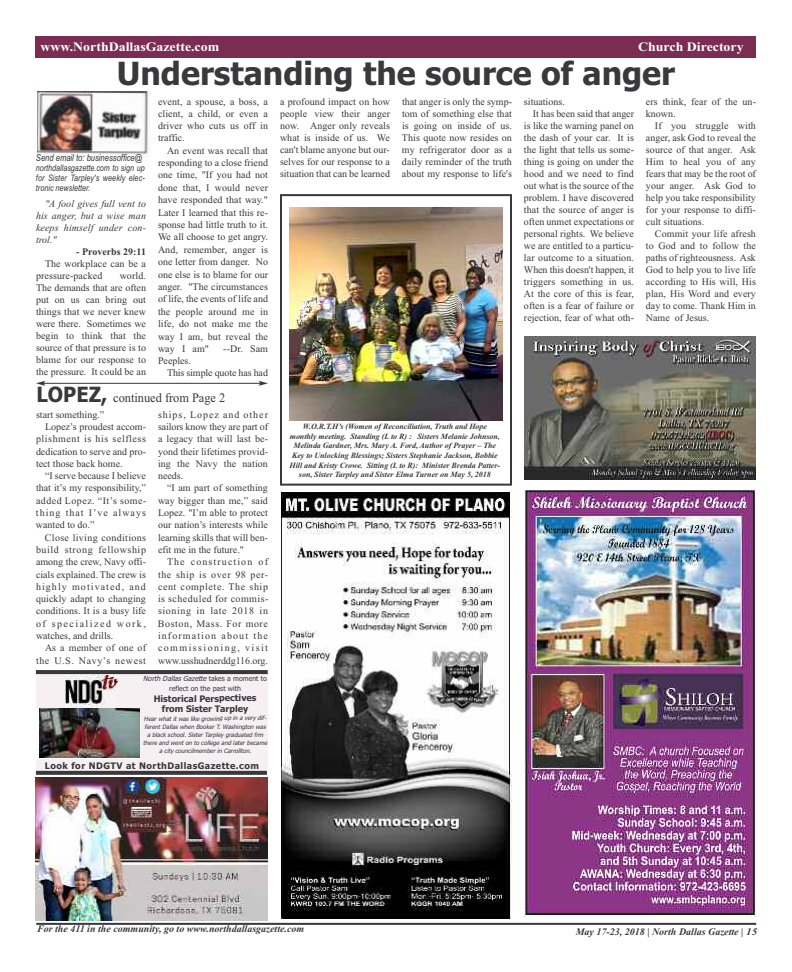
<style>
.page{position:relative;width:792px;height:972px;background:#fff}
.page>*{position:absolute;margin:0;border:0;box-sizing:border-box;transform-origin:0 0}
.t1{font:700 32px "Tahoma";color:#39383a}
.t2{font:700 13px "Times New Roman";color:#fff;scale:1.07 1}
.t3{font:13px "Times New Roman";color:#39383a;scale:.95 1}
.t4{font:10px/12px "Times New Roman";color:#39383a;text-align:justify}
.t5{font:italic 700 10px "Times New Roman";color:#39383a}
.t6{font:italic 10px/12px "Times New Roman";letter-spacing:.01em;color:#39383a;text-align:justify}
.t7{font:10px "Times New Roman";letter-spacing:.06em;color:#39383a}
.t8{font:10px "Times New Roman";letter-spacing:.055em;color:#39383a}
.t9{font:10px "Times New Roman";letter-spacing:.05em;color:#39383a}
.t10{font:10px "Times New Roman";letter-spacing:.03em;color:#39383a}
.t11{font:10px "Times New Roman";letter-spacing:.1em;color:#39383a}
.t12{font:10px "Times New Roman";letter-spacing:.105em;color:#39383a}
.t13{font:10px "Times New Roman";letter-spacing:.15em;color:#39383a}
.t14{font:700 10px "Times New Roman";color:#39383a}
.t15{font:italic 9.5px "Arial";color:#39383a;scale:.8 1}
.t16{font:italic 9px/10px "Arial";letter-spacing:.005em;color:#39383a;text-align:justify;scale:.8 1}
.t17{font:700 9px/10.8px "Tahoma";color:#39383a;text-align:center}
.t18{font:700 9px "Tahoma";letter-spacing:.05em;color:#39383a}
.t19{font:italic 700 8px/9.6px "Times New Roman";letter-spacing:-.005em;color:#39383a;text-align:center}
.t20{font:7px/9.3px "Tahoma";color:#39383a;text-align:center}
.t21{font:italic 6px/8.2px "Tahoma";color:#39383a;text-align:center}
.s1{font-family:"Tahoma";font-weight:700;font-size:21px}
.s2{font-style:italic}
</style>
<div class="page">
<div style="left:280px;top:194px;width:232px;height:292px;border:2px solid #39383a"></div>
<hr style="left:36px;top:923px;width:720px;height:2px;background:#39383a">
<div style="left:35px;top:36px;width:721px;height:22px;background:#7b2c53"></div>
<img style="left:524px;top:337px;width:232px;height:142px">
<img style="left:37px;top:91px;width:114px;height:67px">
<img style="left:280px;top:492px;width:232px;height:426px">
<img style="left:524px;top:489px;width:232px;height:428px">
<div style="left:36px;top:673px;width:232px;height:100px;background:#f6f0f3"></div>
<div style="left:36px;top:708px;width:104px;height:51px;background:linear-gradient(to bottom,#fff,#fff)"></div>
<img style="left:40px;top:708px;width:100px;height:50px">
<svg style="left:36px;top:670px;width:232px;height:4px"></svg>
<svg style="left:36px;top:771px;width:231px;height:4px"></svg>
<img style="left:65px;top:675px;width:53px;height:32px">
<img style="left:290px;top:207px;width:213px;height:214px">
<img style="left:36px;top:777px;width:232px;height:144px">
<hr style="left:44px;top:383px;width:217px;height:1px;background:#39383a">
<svg style="left:36px;top:381px;width:9px;height:5px"></svg>
<svg style="left:259px;top:381px;width:9px;height:5px"></svg>
<h2 class="t2" style="left:41px;top:39px;width:169px">www.NorthDallasGazette.com</h2>
<h2 class="t2" style="left:638px;top:39px;width:100px">Church Directory</h2>
<h1 class="t1" style="left:117px;top:56px;width:560px">Understanding the source of anger</h1>
<p class="t15" style="left:36px;top:152px;width:135px">Send email to: businessoffice@</p>
<p class="t16" style="left:36px;top:163px;width:137px">northdallasgazette.com to sign up for Sister Tarpley's weekly elec&shy;tronic newsletter.</p>
<p class="t6" style="left:36px;top:198px;width:112px;text-indent:9px">"A fool gives full vent to his anger, but a wise man keeps himself under con&shy;trol."</p>
<p class="t14" style="left:76px;top:246px;width:71px">- Proverbs 29:11</p>
<p class="t4" style="left:36px;top:258px;width:112px;text-indent:9px">The workplace can be a pressure-packed</p>
<p class="t4" style="left:36px;top:270px;width:112px;text-indent:84px">world.<br>The demands that are often put on us can bring out things that we never knew were there. Sometimes we begin to think that the source of that pressure is to blame for our response to the pressure. It could be an</p>
<p class="t4" style="left:158px;top:96px;width:112px">event, a spouse, a boss, a client, a child, or even a driver who cuts us off in traffic.</p>
<p class="t4" style="left:158px;top:144px;width:112px;line-height:12.4px;text-indent:9px">An event was recall that responding to a close friend one time, "If you had not done that, I would never have responded that way." Later I learned that this re&shy;sponse had little truth to it.<br>We all choose to get angry.<br>And, remember, anger is one letter from danger. No one else is to blame for our anger. "The circumstances of life, the events of life and the people around me in life, do not make me the way I am, but reveal the way I am"</p>
<p class="t4" style="left:223px;top:343px;width:46px">--Dr. Sam</p>
<p class="t4" style="left:167px;top:355px;width:103px;text-indent:-9px">Peeples.<br>This simple quote has had</p>
<h2 class="t3" style="left:37px;top:390px;width:200px"><span class="s1">LOPEZ,</span> continued from Page 2</h2>
<p class="t4" style="left:36px;top:408px;width:70px">start something.”</p>
<p class="t4" style="left:45px;top:420px;width:102px">Lopez’s proudest accom-</p>
<p class="t8" style="left:36px;top:433px;width:111px">plishment is his selfless</p>
<p class="t4" style="left:36px;top:445px;width:111px">dedication to serve and pro-</p>
<p class="t4" style="left:36px;top:457px;width:88px">tect those back home.</p>
<p class="t4" style="left:45px;top:470px;width:103px">“I serve because I believe</p>
<p class="t4" style="left:36px;top:482px;width:112px">that it’s my responsibility,”</p>
<p class="t9" style="left:36px;top:494px;width:112px">added Lopez. “It’s some-</p>
<p class="t11" style="left:36px;top:507px;width:111px">thing that I’ve always</p>
<p class="t4" style="left:36px;top:519px;width:60px">wanted to do.”</p>
<p class="t10" style="left:45px;top:531px;width:102px">Close living conditions</p>
<p class="t7" style="left:36px;top:544px;width:112px">build strong fellowship</p>
<p class="t4" style="left:36px;top:556px;width:112px">among the crew, Navy offi-</p>
<p class="t4" style="left:36px;top:568px;width:111px">cials explained. The crew is</p>
<p class="t12" style="left:36px;top:581px;width:111px">highly motivated, and</p>
<p class="t4" style="left:36px;top:593px;width:111px">quickly adapt to changing</p>
<p class="t4" style="left:36px;top:605px;width:112px">conditions. It is a busy life</p>
<p class="t13" style="left:36px;top:617px;width:111px">of specialized work,</p>
<p class="t4" style="left:36px;top:630px;width:79px">watches, and drills.</p>
<p class="t4" style="left:45px;top:642px;width:102px">As a member of one of</p>
<p class="t7" style="left:36px;top:654px;width:112px">the U.S. Navy’s newest</p>
<p class="t4" style="left:158px;top:408px;width:112px;line-height:12.3px">ships, Lopez and other sailors know they are part of a legacy that will last be&shy;yond their lifetimes provid&shy;ing the Navy the nation needs.</p>
<p class="t4" style="left:158px;top:482px;width:112px;line-height:12.3px;text-indent:9px">“I am part of something way bigger than me,” said Lopez. "I’m able to protect our nation’s interests while learning skills that will ben&shy;efit me in the future."</p>
<p class="t4" style="left:158px;top:556px;width:112px;line-height:12.3px;text-indent:9px">The construction of the ship is over 98 per&shy;cent complete. The ship is scheduled for commis&shy;sioning in late 2018 in Boston, Mass. For more information about the commissioning, visit www.usshudnerddg116.org.</p>
<p class="t20" style="left:143px;top:674px;width:125px"><span class="s2">NorthDallasGazette</span>takes a moment to reflect on the past with</p>
<p class="t17" style="left:154px;top:693px;width:104px">Historical Perspectives from Sister Tarpley</p>
<p class="t21" style="left:143px;top:714px;width:127px">Hear what it was like growing up in a very dif&shy;ferent Dallas when Booker T. Washington was a black school. Sister Tarpley graduated frm there and went on to college and later became a city councilmember in Carrollton.</p>
<p class="t18" style="left:45px;top:760px;width:216px">Look for NDGTV at NorthDallasGazette.com</p>
<p class="t4" style="left:280px;top:96px;width:112px">a profound impact on how people view their anger now. Anger only reveals what is inside of us. We can't blame anyone but our&shy;selves for our response to a situation that can be learned</p>
<p class="t4" style="left:402px;top:96px;width:112px">that anger is only the symp&shy;tom of something else that is going on inside of us.<br>This quote now resides on my refrigerator door as a daily reminder of the truth about my response to life's</p>
<p class="t4" style="left:524px;top:96px;width:42px">situations.</p>
<p class="t4" style="left:533px;top:108px;width:102px">It has been said that anger</p>
<p class="t4" style="left:524px;top:120px;width:111px">is like the warning panel on</p>
<p class="t4" style="left:524px;top:132px;width:111px">the dash of your car. It is</p>
<p class="t4" style="left:524px;top:144px;width:111px">the light that tells us some-</p>
<p class="t4" style="left:524px;top:156px;width:112px">thing is going on under the</p>
<p class="t4" style="left:524px;top:168px;width:111px">hood and we need to find</p>
<p class="t4" style="left:524px;top:180px;width:112px">out what is the source of the</p>
<p class="t4" style="left:524px;top:192px;width:111px">problem. I have discovered</p>
<p class="t4" style="left:524px;top:204px;width:111px">that the source of anger is</p>
<p class="t4" style="left:524px;top:216px;width:111px">often unmet expectations or</p>
<p class="t4" style="left:524px;top:228px;width:112px">personal rights. We believe</p>
<p class="t4" style="left:524px;top:240px;width:111px">we are entitled to a particu-</p>
<p class="t4" style="left:524px;top:252px;width:111px">lar outcome to a situation.</p>
<p class="t4" style="left:524px;top:264px;width:112px">When this doesn't happen, it</p>
<p class="t4" style="left:524px;top:276px;width:111px">triggers something in us.</p>
<p class="t4" style="left:524px;top:288px;width:111px">At the core of this is fear,</p>
<p class="t4" style="left:524px;top:300px;width:112px">often is a fear of failure or</p>
<p class="t4" style="left:524px;top:312px;width:111px">rejection, fear of what oth-</p>
<p class="t19" style="left:290px;top:422px;width:212px">W.O.R.T.H’s (Women of Reconciliation, Truth and Hope monthly meeting. Standing (L to R) : Sisters Melanie Johnson, Melinda Gardner, Mrs. Mary A. Ford, Author of Prayer – The Key to Unlocking Blessings; Sisters Stephanie Jackson, Bobbie Hill and Kristy Crowe. Sitting (L to R): Minister Brenda Patter&shy;son, Sister Tarpley and Sister Elma Turner on May 5, 2018</p>
<p class="t4" style="left:646px;top:96px;width:111px">ers think, fear of the un&shy;known.</p>
<p class="t4" style="left:646px;top:120px;width:112px;text-indent:9px">If you struggle with anger, ask God to reveal the source of that anger. Ask Him to heal you of any fears that may be the root of your anger. Ask God to help you take responsibility for your response to diffi&shy;cult situations.</p>
<p class="t4" style="left:646px;top:228px;width:112px;text-indent:9px">Commit your life afresh to God and to follow the paths of righteousness. Ask God to help you to live life according to His will, His plan, His Word and every day to come. Thank Him in Name of Jesus.</p>
<p class="t5" style="left:37px;top:923px;width:269px">For the 411 in the community, go to www.northdallasgazette.com</p>
<p class="t5" style="left:576px;top:926px;width:183px">May 17-23, 2018 | North Dallas Gazette | 15</p>
</div>
